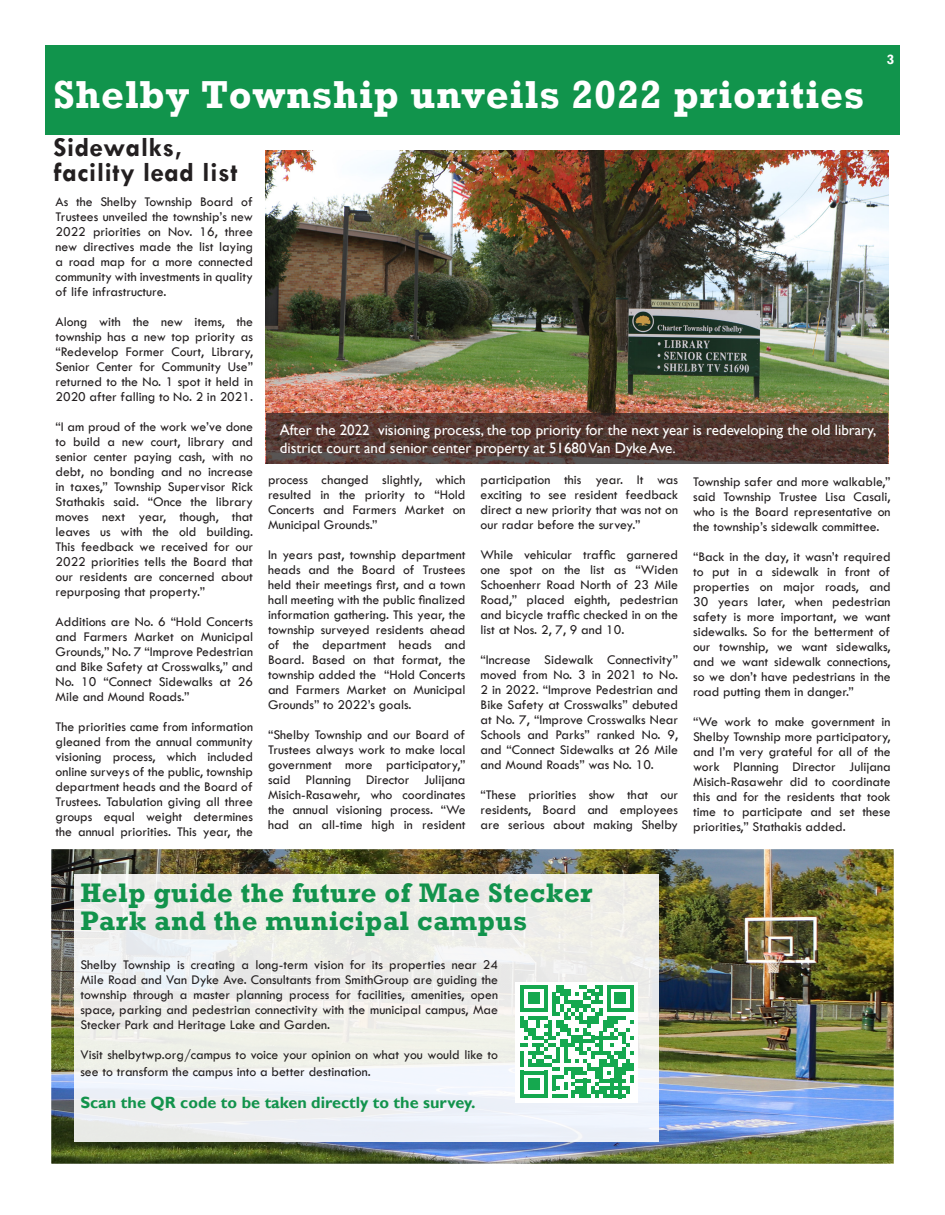
<style>
.page{position:relative;width:945px;height:1215px;background:#fff}
.page>*{position:absolute;margin:0;border:0;box-sizing:border-box;transform-origin:0 0}
.Title_2{font:700 40px "Rockwell";letter-spacing:.02em;color:#fff}
.Title_2-2{font:700 27.5px/27.5px "Rockwell";letter-spacing:.02em;color:#12934c}
.Title_2-3{font:700 27.5px/25px "Tw Cen";letter-spacing:.02em;color:#231f20}
.Paragraph___tab{font:700 16.25px "Gill Sans";color:#12934c}
.t1{font:15px/18px "Gill Sans";color:#fff}
.Paragraph___tab-2{font:13.75px/15px "Tw Cen";color:#231f20;text-align:justify}
.t2{font:700 13.75px "Rockwell";color:#fff}
</style>
<div class="page">
<img style="left:52px;top:850px;width:841px;height:313px">
<div style="left:45px;top:843px;width:855px;height:327px;border:6px solid #fff"></div>
<div style="left:74px;top:875px;width:585px;height:267px;background:linear-gradient(to bottom,#eeede6,#eff2f6)"></div>
<div style="left:45px;top:45px;width:855px;height:90px;background:#11944c"></div>
<div style="left:516px;top:982px;width:122px;height:120px;background:#fff"></div>
<svg style="left:521px;top:985px;width:113px;height:113px"></svg>
<img style="left:266px;top:150px;width:623px;height:314px">
<svg style="left:266px;top:413px;width:622px;height:51px;background:#513833"></svg>
<p class="Title_2" style="left:53px;top:71px;width:812px">Shelby Township unveils 2022 priorities</p>
<p class="Title_2-3" style="left:53px;top:134px;width:186px">Sidewalks, facility lead list</p>
<p class="t2" style="left:887px;top:51px;width:9px">3</p>
<p class="Paragraph___tab-2" style="left:56px;top:194px;width:199px">As the Shelby Township Board of Trustees unveiled the township’s new 2022 priorities on Nov. 16, three new directives made the list laying a road map for a more connected community with investments in quality of life infrastructure.</p>
<p class="Paragraph___tab-2" style="left:56px;top:314px;width:199px">Along with the new items, the township has a new top priority as “Redevelop Former Court, Library, Senior Center for Community Use” returned to the No. 1 spot it held in 2020 after falling to No. 2 in 2021.</p>
<p class="Paragraph___tab-2" style="left:56px;top:419px;width:199px">“I am proud of the work we’ve done to build a new court, library and senior center paying cash, with no debt, no bonding and no increase in taxes,” Township Supervisor Rick Stathakis said. “Once the library moves next year, though, that leaves us with the old building.<br>This feedback we received for our 2022 priorities tells the Board that our residents are concerned about repurposing that property.”</p>
<p class="Paragraph___tab-2" style="left:56px;top:614px;width:199px">Additions are No. 6 “Hold Concerts and Farmers Market on Municipal Grounds,” No. 7 “Improve Pedestrian and Bike Safety at Crosswalks,” and No. 10 “Connect Sidewalks at 26<br>Mile and Mound Roads.”</p>
<p class="Paragraph___tab-2" style="left:56px;top:719px;width:199px">The priorities came from information gleaned from the annual community visioning process, which included online surveys of the public, township department heads and the Board of Trustees. Tabulation giving all three groups equal weight determines the annual priorities. This year, the</p>
<p class="t1" style="left:280px;top:421px;width:598px">After the 2022 visioning process, the top priority for the next year is redeveloping the old library, district court and senior center property at 51680 Van Dyke Ave.</p>
<p class="Paragraph___tab-2" style="left:268px;top:473px;width:199px">process changed slightly, which resulted in the priority to “Hold Concerts and Farmers Market on Municipal Grounds.”</p>
<p class="Paragraph___tab-2" style="left:268px;top:548px;width:199px">In years past, township department heads and the Board of Trustees held their meetings first, and a town hall meeting with the public finalized information gathering. This year, the township surveyed residents ahead of the department heads and Board. Based on that format, the township added the “Hold Concerts and Farmers Market on Municipal Grounds” to 2022’s goals.</p>
<p class="Paragraph___tab-2" style="left:268px;top:728px;width:199px">“Shelby Township and our Board of Trustees always work to make local government more participatory,” said Planning Director Julijana Misich-Rasawehr, who coordinates the annual visioning process. “We had an all-time high in resident</p>
<p class="Paragraph___tab-2" style="left:481px;top:473px;width:199px">participation this year. It was exciting to see resident feedback direct a new priority that was not on our radar before the survey.”</p>
<p class="Paragraph___tab-2" style="left:481px;top:548px;width:199px">While vehicular traffic garnered one spot on the list as “Widen Schoenherr Road North of 23 Mile Road,” placed eighth, pedestrian and bicycle traffic checked in on the list at Nos. 2, 7, 9 and 10.</p>
<p class="Paragraph___tab-2" style="left:481px;top:653px;width:199px">“Increase Sidewalk Connectivity” moved from No. 3 in 2021 to No.<br>2 in 2022. “Improve Pedestrian and Bike Safety at Crosswalks” debuted at No. 7, “Improve Crosswalks Near Schools and Parks” ranked No. 9, and “Connect Sidewalks at 26 Mile and Mound Roads” was No. 10.</p>
<p class="Paragraph___tab-2" style="left:481px;top:788px;width:199px">“These priorities show that our residents, Board and employees are serious about making Shelby</p>
<p class="Paragraph___tab-2" style="left:693px;top:474px;width:199px">Township safer and more walkable,” said Township Trustee Lisa Casali, who is the Board representative on the township’s sidewalk committee.</p>
<p class="Paragraph___tab-2" style="left:693px;top:549px;width:199px">“Back in the day, it wasn’t required to put in a sidewalk in front of properties on major roads, and 30 years later, when pedestrian safety is more important, we want sidewalks. So for the betterment of our township, we want sidewalks, and we want sidewalk connections, so we don’t have pedestrians in the road putting them in danger.”</p>
<p class="Paragraph___tab-2" style="left:693px;top:714px;width:199px">“We work to make government in Shelby Township more participatory, and I’m very grateful for all of the work Planning Director Julijana Misich-Rasawehr did to coordinate this and for the residents that took time to participate and set these priorities,” Stathakis added.</p>
<p class="Title_2-2" style="left:80px;top:879px;width:514px">Help guide the future of Mae Stecker<br>Park and the municipal campus</p>
<p class="Paragraph___tab-2" style="left:80px;top:958px;width:419px">Shelby Township is creating a long-term vision for its properties near 24<br>Mile Road and Van Dyke Ave. Consultants from SmithGroup are guiding the township through a master planning process for facilities, amenities, open space, parking and pedestrian connectivity with the municipal campus, Mae Stecker Park and Heritage Lake and Garden.</p>
<p class="Paragraph___tab-2" style="left:80px;top:1047px;width:419px;line-height:16.2px">Visit shelbytwp.org/campus to voice your opinion on what you would like to see to transform the campus into a better destination.</p>
<p class="Paragraph___tab" style="left:80px;top:1093px;width:397px">Scan the QR code to be taken directly to the survey.</p>
</div>
